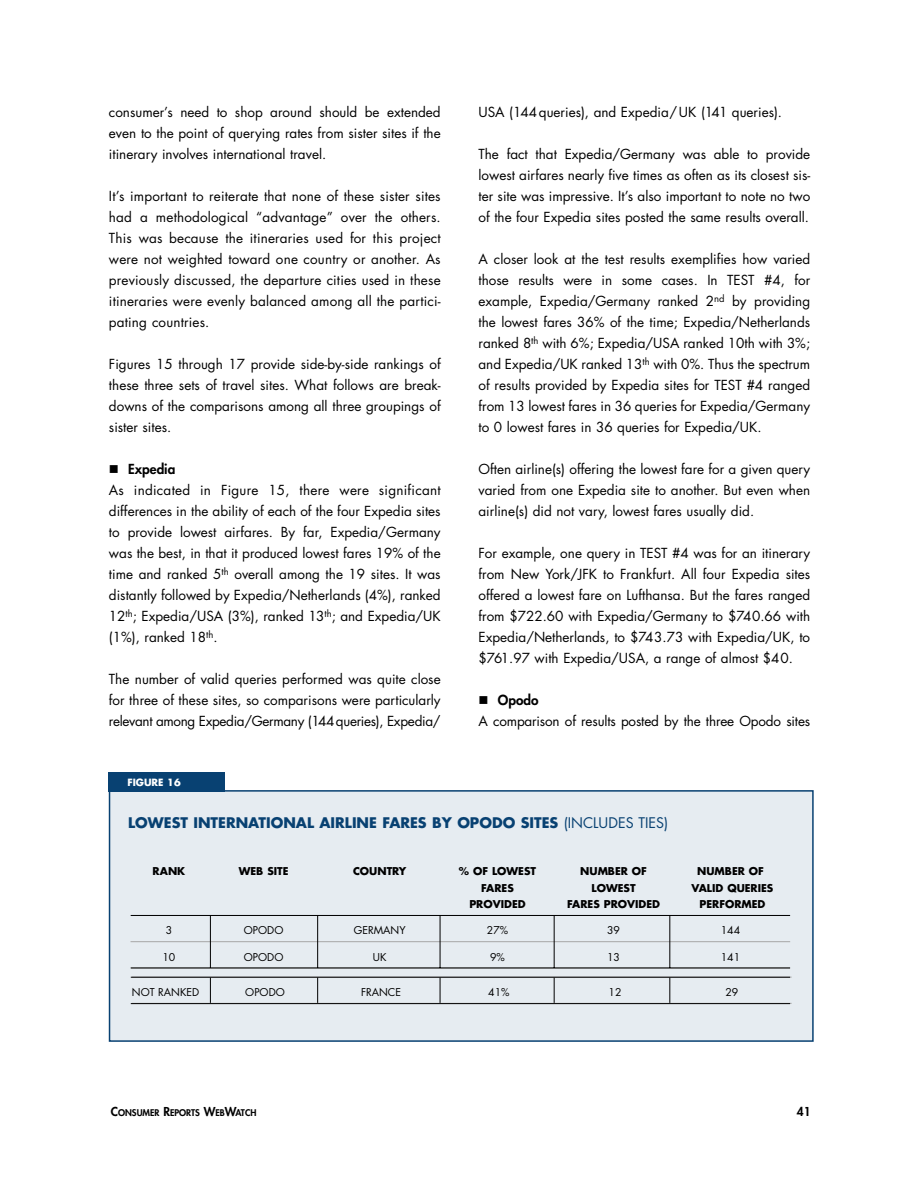
<style>
.page{position:relative;width:918px;height:1188px;background:#fff}
.page>*{position:absolute;margin:0;border:0;box-sizing:border-box;transform-origin:0 0}
.t1{font:700 14.25px "Futura";color:#084172}
.t2{font:13.5px/21px "Futura";color:#000;text-align:justify}
.t3{font:800 13.5px "Futura";color:#000}
.t4{font:800 12px "Futura";color:#000}
.t5{font:700 10.5px "Futura";color:#000}
.t6{font:10.5px "Futura";color:#000}
.t7{font:700 9.75px "Futura";color:#fff}
.t8{font:800 9px "Futura";color:#000}
.s1{font-weight:400}
.s2{font-size:12px}
</style>
<div class="page">
<div style="left:110px;top:791px;width:703px;height:250px;background:#e6ecf1"></div>
<div style="left:109px;top:790px;width:705px;height:252px;border:2px solid #084172"></div>
<hr style="left:131px;top:941px;width:659px;height:1px;background:#a6a6a6">
<div style="left:109px;top:772px;width:116px;height:20px;background:#084172"></div>
<hr style="left:131px;top:915px;width:659px;height:1px;background:#000">
<svg style="left:210px;top:978px;width:1px;height:25px"></svg>
<svg style="left:317px;top:978px;width:1px;height:25px"></svg>
<svg style="left:440px;top:978px;width:1px;height:25px"></svg>
<svg style="left:554px;top:978px;width:1px;height:25px"></svg>
<svg style="left:670px;top:978px;width:1px;height:25px"></svg>
<hr style="left:132px;top:977px;width:660px;height:1px;background:#a6a6a6">
<hr style="left:132px;top:1003px;width:660px;height:1px;background:#a6a6a6">
<hr style="left:131px;top:977px;width:659px;height:1px;background:#000">
<hr style="left:131px;top:1003px;width:659px;height:1px;background:#000">
<hr style="left:210px;top:915px;width:1px;height:53px;background:#000">
<hr style="left:317px;top:915px;width:1px;height:53px;background:#000">
<hr style="left:440px;top:915px;width:1px;height:53px;background:#000">
<hr style="left:554px;top:915px;width:1px;height:53px;background:#000">
<hr style="left:670px;top:915px;width:1px;height:53px;background:#000">
<hr style="left:131px;top:968px;width:659px;height:1px;background:#000">
<p class="t2" style="left:109px;top:103px;width:333px">consumer’s need to shop around should be extended even to the point of querying rates from sister sites if the itinerary involves international travel.</p>
<p class="t2" style="left:109px;top:187px;width:333px">It’s important to reiterate that none of these sister sites had a methodological “advantage” over the others.<br>This was because the itineraries used for this project were not weighted toward one country or another. As previously discussed, the departure cities used in these itineraries were evenly balanced among all the partici&shy;pating countries.</p>
<p class="t2" style="left:109px;top:355px;width:333px">Figures 15 through 17 provide side-by-side rankings of these three sets of travel sites. What follows are break&shy;downs of the comparisons among all three groupings of sister sites.</p>
<p class="t3" style="left:128px;top:463px;width:49px">Expedia</p>
<p class="t2" style="left:109px;top:481px;width:333px">As indicated in Figure 15, there were significant differences in the ability of each of the four Expedia sites to provide lowest airfares. By far, Expedia/Germany was the best, in that it produced lowest fares 19% of the time and ranked 5<sup>th</sup> overall among the 19 sites. It was distantly followed by Expedia/Netherlands (4%), ranked 12<sup>th</sup>; Expedia/USA (3%), ranked 13<sup>th</sup>; and Expedia/UK (1%), ranked 18<sup>th</sup>.</p>
<p class="t2" style="left:109px;top:670px;width:333px">The number of valid queries performed was quite close for three of these sites, so comparisons were particularly relevant among Expedia/Germany (144queries), Expedia/</p>
<p class="t7" style="left:127px;top:778px;width:55px">FIGURE 16</p>
<p class="t2" style="left:479px;top:103px;width:305px">USA (144 queries), and Expedia/UK (141 queries).</p>
<p class="t2" style="left:479px;top:145px;width:333px">The fact that Expedia/Germany was able to provide lowest airfares nearly five times as often as its closest sis&shy;ter site was impressive. It’s also important to note no two of the four Expedia sites posted the same results overall.</p>
<p class="t2" style="left:479px;top:250px;width:333px">A closer look at the test results exemplifies how varied those results were in some cases. In TEST #4, for example, Expedia/Germany ranked 2<sup>nd</sup> by providing the lowest fares 36% of the time; Expedia/Netherlands ranked 8<sup>th</sup> with 6%; Expedia/USA ranked 10th with 3%; and Expedia/UK ranked 13<sup>th</sup> with 0%. Thus the spectrum of results provided by Expedia sites for TEST #4 ranged from 13 lowest fares in 36 queries for Expedia/Germany to 0 lowest fares in 36 queries for Expedia/UK.</p>
<p class="t2" style="left:479px;top:460px;width:333px">Often airline(s) offering the lowest fare for a given query varied from one Expedia site to another. But even when airline(s) did not vary, lowest fares usually did.</p>
<p class="t2" style="left:479px;top:544px;width:333px">For example, one query in TEST #4 was for an itinerary from New York/JFK to Frankfurt. All four Expedia sites offered a lowest fare on Lufthansa. But the fares ranged from $722.60 with Expedia/Germany to $740.66 with Expedia/Netherlands, to $743.73 with Expedia/UK, to $761.97 with Expedia/USA, a range of almost $40.</p>
<p class="t3" style="left:498px;top:694px;width:42px">Opodo</p>
<p class="t2" style="left:479px;top:712px;width:333px">A comparison of results posted by the three Opodo sites</p>
<p class="t1" style="left:128px;top:816px;width:541px">LOWEST INTERNATIONAL AIRLINE FARES BY OPODO SITES <span class="s1">(INCLUDES TIES)</span></p>
<p class="t5" style="left:153px;top:867px;width:34px">RANK</p>
<p class="t5" style="left:239px;top:867px;width:51px">WEB SITE</p>
<p class="t5" style="left:353px;top:867px;width:55px">COUNTRY</p>
<p class="t5" style="left:459px;top:867px;width:79px">% OF LOWEST</p>
<p class="t5" style="left:580px;top:867px;width:68px">NUMBER OF</p>
<p class="t5" style="left:697px;top:867px;width:68px">NUMBER OF</p>
<p class="t5" style="left:481px;top:883px;width:34px">FARES</p>
<p class="t5" style="left:592px;top:883px;width:46px">LOWEST</p>
<p class="t5" style="left:692px;top:883px;width:83px">VALID QUERIES</p>
<p class="t5" style="left:469px;top:900px;width:58px">PROVIDED</p>
<p class="t5" style="left:567px;top:900px;width:94px">FARES PROVIDED</p>
<p class="t5" style="left:700px;top:900px;width:67px">PERFORMED</p>
<p class="t6" style="left:166px;top:926px;width:8px">3</p>
<p class="t6" style="left:244px;top:926px;width:41px">OPODO</p>
<p class="t6" style="left:354px;top:926px;width:53px">GERMANY</p>
<p class="t6" style="left:487px;top:926px;width:23px">27%</p>
<p class="t6" style="left:607px;top:926px;width:14px">39</p>
<p class="t6" style="left:721px;top:926px;width:21px">144</p>
<p class="t6" style="left:162px;top:952px;width:14px">10</p>
<p class="t6" style="left:244px;top:952px;width:41px">OPODO</p>
<p class="t6" style="left:373px;top:952px;width:15px">UK</p>
<p class="t6" style="left:490px;top:952px;width:16px">9%</p>
<p class="t6" style="left:607px;top:952px;width:14px">13</p>
<p class="t6" style="left:721px;top:952px;width:21px">141</p>
<p class="t6" style="left:132px;top:987px;width:69px">NOT RANKED</p>
<p class="t6" style="left:245px;top:987px;width:41px">OPODO</p>
<p class="t6" style="left:361px;top:987px;width:41px">FRANCE</p>
<p class="t6" style="left:488px;top:987px;width:23px">41%</p>
<p class="t6" style="left:609px;top:987px;width:14px">12</p>
<p class="t6" style="left:725px;top:987px;width:14px">29</p>
<p class="t8" style="left:111px;top:1108px;width:147px"><span class="s2">C</span>ONSUMER <span class="s2">R</span>EPORTS <span class="s2">W</span>EB<span class="s2">W</span>ATCH</p>
<p class="t4" style="left:797px;top:1106px;width:15px">41</p>
</div>
